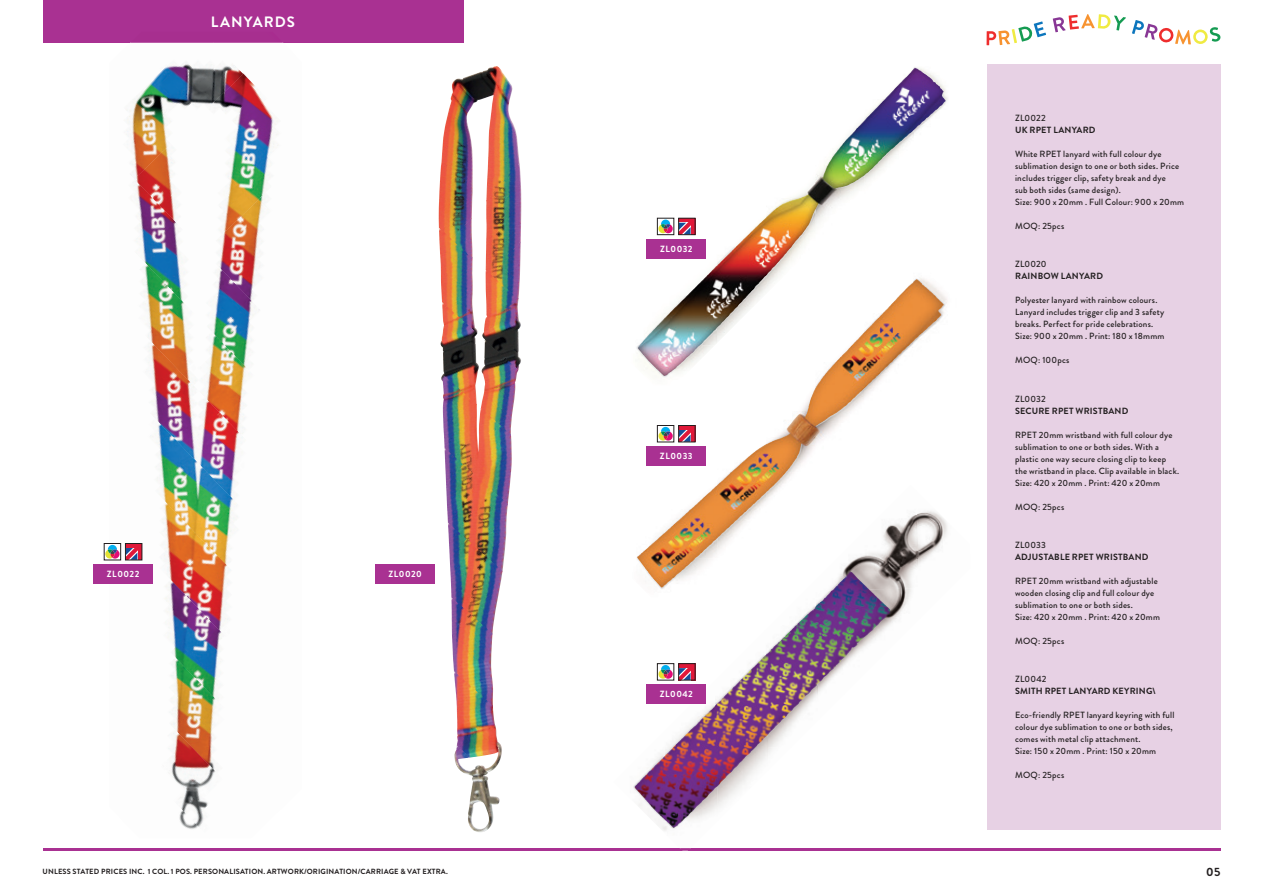
<style>
.page{position:relative;width:1263px;height:893px;background:#fff}
.page>*{position:absolute;margin:0;border:0;box-sizing:border-box;transform-origin:0 0}
.t1{font:700 15px "Brandon Grotesque";letter-spacing:.07em;color:#fff}
.t2{font:700 12px "Brandon Grotesque";color:#231f20}
.t3{font:500 9px/12px "Brandon Grotesque";letter-spacing:.02em;color:#231f20}
.t4{font:700 9px "Brandon Grotesque";letter-spacing:.02em;color:#231f20}
.t5{font:700 9px "Brandon Grotesque";letter-spacing:.05em;color:#fff}
.t6{font:700 7.5px "Brandon Grotesque";letter-spacing:.02em;color:#231f20}
</style>
<div class="page">
<svg style="left:1132px;top:20px;width:89px;height:24px"></svg>
<svg style="left:986px;top:21px;width:60px;height:24px"></svg>
<svg style="left:1053px;top:14px;width:73px;height:18px"></svg>
<hr style="left:43px;top:848px;width:1177px;height:2px;background:#a93192">
<div style="left:986px;top:64px;width:234px;height:765px;background:#e7d1e4"></div>
<div style="left:43px;top:0;width:420px;height:43px;background:#a93192"></div>
<img style="left:126px;top:62px;width:87px;height:88px">
<img style="left:213px;top:65px;width:31px;height:9px">
<img style="left:142px;top:252px;width:43px;height:46px">
<img style="left:134px;top:74px;width:145px;height:178px">
<img style="left:144px;top:298px;width:108px;height:73px">
<img style="left:151px;top:371px;width:98px;height:72px">
<img style="left:204px;top:181px;width:75px;height:143px">
<img style="left:277px;top:157px;width:2px;height:51px">
<img style="left:156px;top:443px;width:82px;height:73px">
<img style="left:109px;top:516px;width:125px;height:73px">
<img style="left:274px;top:298px;width:5px;height:26px">
<img style="left:165px;top:589px;width:64px;height:72px">
<img style="left:171px;top:661px;width:48px;height:120px">
<img style="left:168px;top:734px;width:42px;height:95px">
<img style="left:131px;top:42px;width:152px;height:1px">
<img style="left:914px;top:67px;width:34px;height:66px">
<img style="left:839px;top:120px;width:25px;height:28px">
<img style="left:864px;top:116px;width:50px;height:67px">
<img style="left:796px;top:182px;width:19px;height:15px">
<img style="left:815px;top:148px;width:50px;height:79px">
<img style="left:735px;top:217px;width:31px;height:30px">
<img style="left:766px;top:197px;width:49px;height:92px">
<img style="left:654px;top:258px;width:63px;height:38px">
<img style="left:717px;top:247px;width:49px;height:95px">
<img style="left:639px;top:296px;width:78px;height:49px">
<img style="left:636px;top:345px;width:77px;height:32px">
<img style="left:867px;top:68px;width:48px;height:49px">
<img style="left:913px;top:278px;width:34px;height:66px">
<img style="left:836px;top:332px;width:28px;height:30px">
<img style="left:864px;top:327px;width:49px;height:71px">
<img style="left:802px;top:389px;width:13px;height:22px">
<img style="left:815px;top:362px;width:49px;height:82px">
<img style="left:745px;top:444px;width:21px;height:16px">
<img style="left:766px;top:411px;width:49px;height:90px">
<img style="left:691px;top:485px;width:26px;height:24px">
<img style="left:717px;top:460px;width:49px;height:92px">
<img style="left:637px;top:509px;width:80px;height:80px">
<img style="left:869px;top:279px;width:47px;height:48px">
<img style="left:831px;top:529px;width:85px;height:59px">
<img style="left:916px;top:511px;width:31px;height:56px">
<img style="left:769px;top:606px;width:48px;height:141px">
<img style="left:718px;top:650px;width:51px;height:150px">
<img style="left:815px;top:588px;width:97px;height:107px">
<img style="left:664px;top:684px;width:54px;height:167px">
<img style="left:633px;top:732px;width:34px;height:103px">
<img style="left:818px;top:694px;width:27px;height:1px">
<img style="left:768px;top:747px;width:5px;height:23px">
<img style="left:717px;top:800px;width:9px;height:21px">
<svg style="left:680px;top:848px;width:10px;height:2px"></svg>
<img style="left:886px;top:513px;width:35px;height:36px">
<img style="left:439px;top:66px;width:81px;height:162px">
<img style="left:439px;top:228px;width:82px;height:142px">
<img style="left:440px;top:302px;width:78px;height:113px">
<img style="left:452px;top:163px;width:69px;height:112px">
<img style="left:441px;top:374px;width:71px;height:128px">
<img style="left:491px;top:241px;width:30px;height:58px">
<img style="left:444px;top:448px;width:64px;height:124px">
<img style="left:448px;top:523px;width:54px;height:104px">
<img style="left:451px;top:597px;width:42px;height:74px">
<img style="left:454px;top:671px;width:48px;height:89px">
<img style="left:454px;top:745px;width:46px;height:87px">
<div style="left:93px;top:564px;width:60px;height:20px;background:#a93192"></div>
<div style="left:375px;top:564px;width:60px;height:20px;background:#a93192"></div>
<div style="left:646px;top:685px;width:60px;height:19px;background:#a93192"></div>
<div style="left:646px;top:446px;width:60px;height:20px;background:#a93192"></div>
<div style="left:646px;top:239px;width:60px;height:19px;background:#a93192"></div>
<div style="left:657px;top:218px;width:17px;height:17px;border:1px solid #231f20"></div>
<svg style="left:658px;top:220px;width:15px;height:13px"></svg>
<svg style="left:680px;top:220px;width:13px;height:13px"></svg>
<div style="left:678px;top:218px;width:17px;height:17px;border:1px solid #231f20"></div>
<svg style="left:105px;top:543px;width:35px;height:17px"></svg>
<div style="left:125px;top:543px;width:17px;height:17px;border:1px solid #231f20"></div>
<div style="left:657px;top:425px;width:17px;height:17px;border:1px solid #231f20"></div>
<svg style="left:658px;top:427px;width:15px;height:14px"></svg>
<svg style="left:680px;top:427px;width:13px;height:13px"></svg>
<div style="left:678px;top:425px;width:17px;height:17px;border:1px solid #231f20"></div>
<div style="left:657px;top:663px;width:17px;height:17px;border:1px solid #231f20"></div>
<svg style="left:658px;top:665px;width:15px;height:14px"></svg>
<svg style="left:680px;top:665px;width:13px;height:13px"></svg>
<div style="left:678px;top:663px;width:17px;height:17px;border:1px solid #231f20"></div>
<h1 class="t1" style="left:211px;top:11px;width:85px">LANYARDS</h1>
<p class="t5" style="left:107px;top:568px;width:34px">ZL0022</p>
<p class="t5" style="left:388px;top:568px;width:35px">ZL0020</p>
<p class="t5" style="left:660px;top:243px;width:34px">ZL0032</p>
<p class="t5" style="left:660px;top:450px;width:34px">ZL0033</p>
<p class="t5" style="left:660px;top:688px;width:35px">ZL0042</p>
<p class="t3" style="left:1015px;top:112px;width:32px">ZL0022</p>
<p class="t4" style="left:1015px;top:124px;width:82px">UK RPET LANYARD</p>
<p class="t3" style="left:1015px;top:148px;width:170px">White RPET lanyard with full colour dye sublimation design to one or both sides. Price includes trigger clip, safety break and dye<br>sub both sides (same design).<br>Size: 900 x 20mm . Full Colour: 900 x 20mm</p>
<p class="t3" style="left:1015px;top:220px;width:51px">MOQ: 25pcs</p>
<p class="t3" style="left:1015px;top:258px;width:33px">ZL0020</p>
<p class="t4" style="left:1015px;top:270px;width:89px">RAINBOW LANYARD</p>
<p class="t3" style="left:1015px;top:294px;width:151px">Polyester lanyard with rainbow colours.<br>Lanyard includes trigger clip and 3 safety breaks. Perfect for pride celebrations.<br>Size: 900 x 20mm . Print: 180 x 18mmm</p>
<p class="t3" style="left:1015px;top:354px;width:56px">MOQ: 100pcs</p>
<p class="t3" style="left:1015px;top:393px;width:32px">ZL0032</p>
<p class="t4" style="left:1015px;top:404px;width:115px">SECURE RPET WRISTBAND</p>
<p class="t3" style="left:1015px;top:429px;width:166px">RPET 20mm wristband with full colour dye sublimation to one or both sides. With a plastic one way secure closing clip to keep the wristband in place. Clip available in black.<br>Size: 420 x 20mm . Print: 420 x 20mm</p>
<p class="t3" style="left:1015px;top:501px;width:51px">MOQ: 25pcs</p>
<p class="t3" style="left:1015px;top:539px;width:32px">ZL0033</p>
<p class="t4" style="left:1015px;top:550px;width:135px">ADJUSTABLE RPET WRISTBAND</p>
<p class="t3" style="left:1015px;top:575px;width:146px">RPET 20mm wristband with adjustable wooden closing clip and full colour dye sublimation to one or both sides.<br>Size: 420 x 20mm . Print: 420 x 20mm</p>
<p class="t3" style="left:1015px;top:635px;width:51px">MOQ: 25pcs</p>
<p class="t3" style="left:1015px;top:673px;width:33px">ZL0042</p>
<p class="t4" style="left:1015px;top:685px;width:142px">SMITH RPET LANYARD KEYRING\</p>
<p class="t3" style="left:1015px;top:709px;width:161px">Eco-friendly RPET lanyard keyring with full colour dye sublimation to one or both sides, comes with metal clip attachment.<br>Size: 150 x 20mm . Print: 150 x 20mm</p>
<p class="t3" style="left:1015px;top:769px;width:51px">MOQ: 25pcs</p>
<p class="t6" style="left:43px;top:866px;width:407px">UNLESS STATED PRICES INC. 1 COL. 1 POS. PERSONALISATION. ARTWORK/ORIGINATION/CARRIAGE &amp; VAT EXTRA.</p>
<h2 class="t2" style="left:1206px;top:863px;width:16px">05</h2>
</div>
